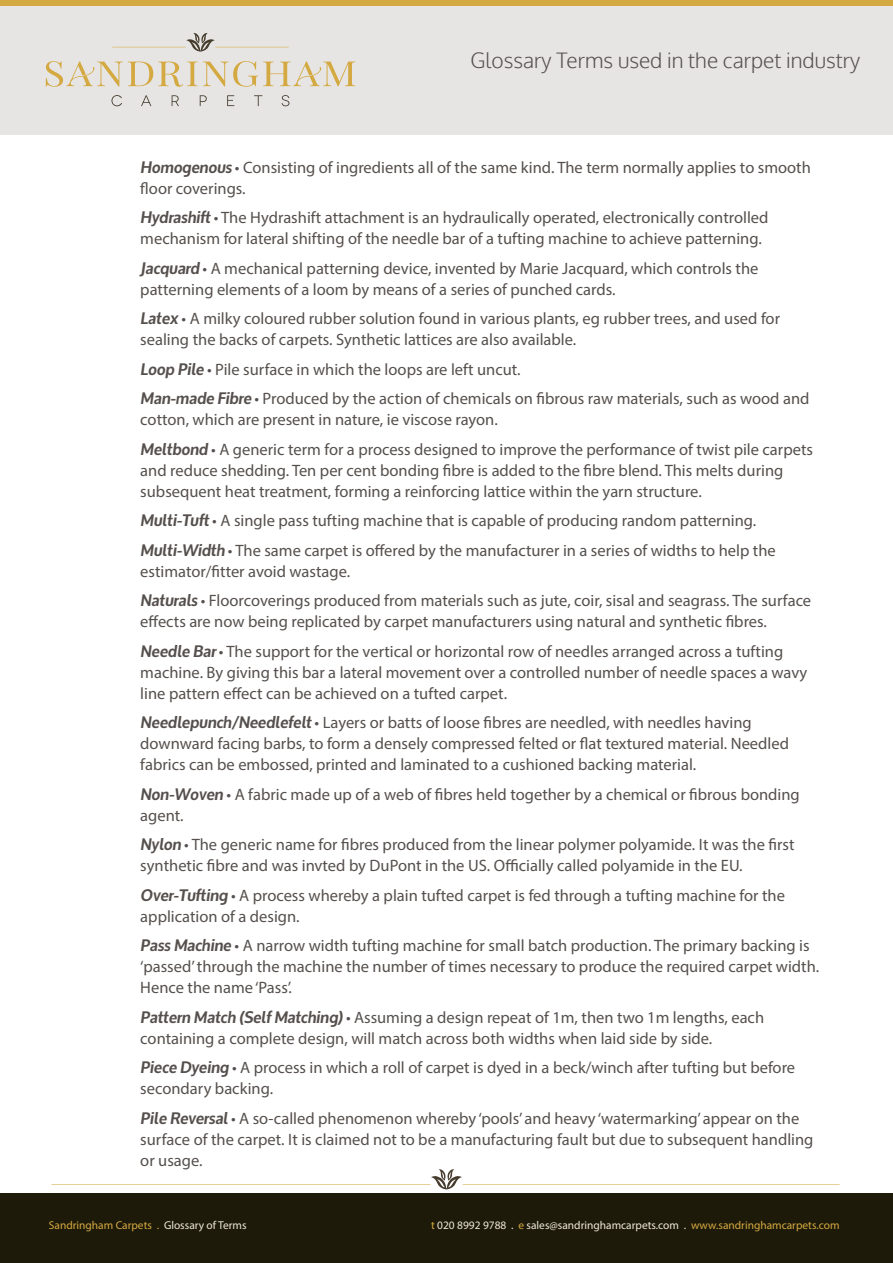
<style>
.page{position:relative;width:893px;height:1263px;background:#fff}
.page>*{position:absolute;margin:0;border:0;box-sizing:border-box;transform-origin:0 0}
.t1{font:300 21px "Oxygen";color:#55504d}
.t2{font:16.5px/21px "Myriad Pro";color:#55504d}
.t3{font:11.4px "Myriad Pro";color:#eee8da}
.t4{font:11.4px "Myriad Pro";color:#d4a941}
.s1{font-family:"Oxygen";font-weight:700;font-style:italic}
.s2{color:#eee8da}
.s3{color:#d4a941}
</style>
<div class="page">
<div style="left:0;top:1193px;width:893px;height:70px;background:#1e1a09"></div>
<svg style="left:51px;top:1169px;width:789px;height:20px"></svg>
<div style="left:0;top:0;width:893px;height:135px;background:#e6e5e3"></div>
<div style="left:0;top:0;width:893px;height:5px;background:#d4a941"></div>
<svg style="left:111px;top:95px;width:11px;height:11px"></svg>
<svg style="left:141px;top:95px;width:10px;height:11px"></svg>
<svg style="left:172px;top:95px;width:7px;height:11px"></svg>
<svg style="left:200px;top:95px;width:7px;height:11px"></svg>
<svg style="left:227px;top:95px;width:7px;height:11px"></svg>
<svg style="left:254px;top:95px;width:8px;height:11px"></svg>
<svg style="left:282px;top:95px;width:7px;height:11px"></svg>
<svg style="left:46px;top:61px;width:309px;height:26px"></svg>
<svg style="left:112px;top:33px;width:177px;height:19px"></svg>
<p class="t1" style="left:471px;top:48px;width:391px">Glossary Terms used in the carpet industry</p>
<p class="t2" style="left:140px;top:156px;width:672px"><span class="s1">Homogenous</span> • Consisting of ingredients all of the same kind. The term normally applies to smooth floor coverings.</p>
<p class="t2" style="left:140px;top:207px;width:630px"><span class="s1">Hydrashift</span> • The Hydrashift attachment is an hydraulically operated, electronically controlled mechanism for lateral shifting of the needle bar of a tufting machine to achieve patterning.</p>
<p class="t2" style="left:140px;top:257px;width:620px"><span class="s1">Jacquard</span> • A mechanical patterning device, invented by Marie Jacquard, which controls the patterning elements of a loom by means of a series of punched cards.</p>
<p class="t2" style="left:140px;top:308px;width:641px"><span class="s1">Latex</span> • A milky coloured rubber solution found in various plants, eg rubber trees, and used for sealing the backs of carpets. Synthetic lattices are also available.</p>
<p class="t2" style="left:140px;top:358px;width:382px"><span class="s1">Loop Pile</span> • Pile surface in which the loops are left uncut.</p>
<p class="t2" style="left:140px;top:388px;width:671px"><span class="s1">Man-made Fibre</span> • Produced by the action of chemicals on fibrous raw materials, such as wood and cotton, which are present in nature, ie viscose rayon.</p>
<p class="t2" style="left:140px;top:438px;width:674px"><span class="s1">Meltbond</span> • A generic term for a process designed to improve the performance of twist pile carpets and reduce shedding. Ten per cent bonding fibre is added to the fibre blend. This melts during subsequent heat treatment, forming a reinforcing lattice within the yarn structure.</p>
<p class="t2" style="left:140px;top:510px;width:617px"><span class="s1">Multi-Tuft</span> • A single pass tufting machine that is capable of producing random patterning.</p>
<p class="t2" style="left:140px;top:539px;width:637px"><span class="s1">Multi-Width</span> • The same carpet is offered by the manufacturer in a series of widths to help the estimator/fitter avoid wastage.</p>
<p class="t2" style="left:140px;top:590px;width:672px"><span class="s1">Naturals</span> • Floorcoverings produced from materials such as jute, coir, sisal and seagrass. The surface effects are now being replicated by carpet manufacturers using natural and synthetic fibres.</p>
<p class="t2" style="left:140px;top:640px;width:668px"><span class="s1">Needle Bar</span> • The support for the vertical or horizontal row of needles arranged across a tufting machine. By giving this bar a lateral movement over a controlled number of needle spaces a wavy line pattern effect can be achieved on a tufted carpet.</p>
<p class="t2" style="left:140px;top:712px;width:650px"><span class="s1">Needlepunch/Needlefelt</span> • Layers or batts of loose fibres are needled, with needles having downward facing barbs, to form a densely compressed felted or flat textured material. Needled fabrics can be embossed, printed and laminated to a cushioned backing material.</p>
<p class="t2" style="left:140px;top:783px;width:661px"><span class="s1">Non-Woven</span> • A fabric made up of a web of fibres held together by a chemical or fibrous bonding agent.</p>
<p class="t2" style="left:140px;top:834px;width:656px"><span class="s1">Nylon</span> • The generic name for fibres produced from the linear polymer polyamide. It was the first synthetic fibre and was invted by DuPont in the US. Officially called polyamide in the EU.</p>
<p class="t2" style="left:140px;top:884px;width:646px"><span class="s1">Over-Tufting</span> • A process whereby a plain tufted carpet is fed through a tufting machine for the application of a design.</p>
<p class="t2" style="left:140px;top:935px;width:680px"><span class="s1">Pass Machine</span> • A narrow width tufting machine for small batch production. The primary backing is ‘passed’ through the machine the number of times necessary to produce the required carpet width.<br>Hence the name ‘Pass’.</p>
<p class="t2" style="left:140px;top:1006px;width:625px"><span class="s1">Pattern Match (Self Matching)</span> • Assuming a design repeat of 1m, then two 1m lengths, each containing a complete design, will match across both widths when laid side by side.</p>
<p class="t2" style="left:140px;top:1057px;width:656px"><span class="s1">Piece Dyeing</span> • A process in which a roll of carpet is dyed in a beck/winch after tufting but before secondary backing.</p>
<p class="t2" style="left:140px;top:1107px;width:675px"><span class="s1">Pile Reversal</span> • A so-called phenomenon whereby ‘pools’ and heavy ‘watermarking’ appear on the surface of the carpet. It is claimed not to be a manufacturing fault but due to subsequent handling or usage.</p>
<p class="t4" style="left:49px;top:1218px;width:199px">Sandringham Carpets . <span class="s2">Glossary of Terms</span></p>
<p class="t3" style="left:431px;top:1218px;width:410px"><span class="s3">t</span> 020 8992 9788 . <span class="s3">e</span> sales@sandringhamcarpets.com . <span class="s3">www.sandringhamcarpets.com</span></p>
</div>
